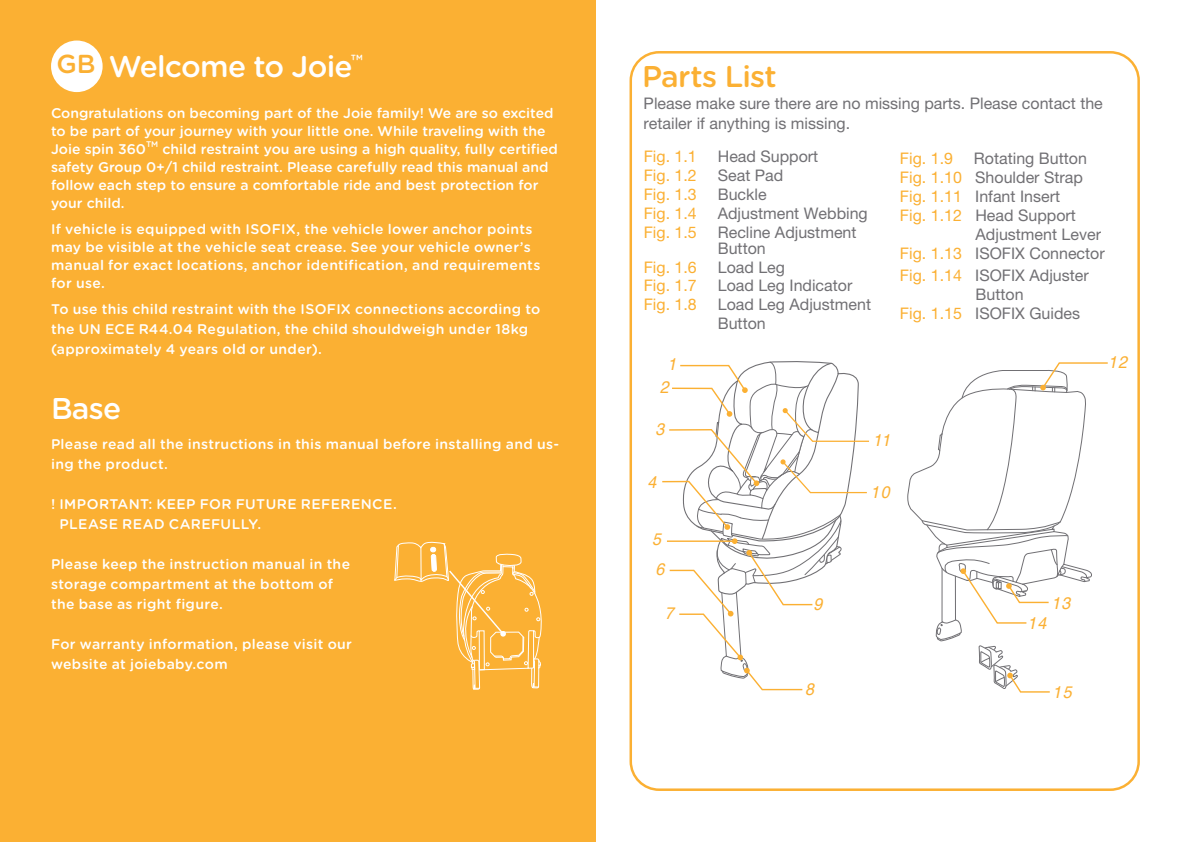
<style>
.page{position:relative;width:1191px;height:842px;background:#fff}
.page>*{position:absolute;margin:0;border:0;box-sizing:border-box;transform-origin:0 0}
.t1{font:500 30px "Gotham Rounded";letter-spacing:-.03em;color:#fff}
.t2{font:500 30px "Gotham Rounded";letter-spacing:-.025em;color:#fbb033}
.t3{font:500 26px "Gotham Rounded";color:#fbb033}
.t4{font:italic 16.8px/23.6px "Helvetica";letter-spacing:.075em;color:#fbb033;text-align:center;scale:.95 1}
.t5{font:16px/16px "Helvetica Neue LT Std";color:#717074}
.t6{font:16px "Helvetica Neue LT Std";color:#fbb033}
.t7{font:500 14px/20px "Gotham Rounded";letter-spacing:.02em;color:#fff}
.t8{font:500 14px/18px "Gotham Rounded";color:#fff}
.t9{font:500 8.2px "Gotham Rounded";color:#fff}
.s1{color:#fbb033}
</style>
<div class="page">
<div style="left:0;top:0;width:595px;height:842px;background:#fbb033"></div>
<svg style="left:394px;top:541px;width:148px;height:149px"></svg>
<div style="left:51px;top:41px;width:52px;height:51px;background:#fff;border-radius:50%"></div>
<svg style="left:907px;top:362px;width:201px;height:331px"></svg>
<svg style="left:662px;top:361px;width:207px;height:330px"></svg>
<h1 class="t1" style="left:109px;top:45px;width:256px">Welcome to Joie<sup>™</sup></h1>
<p class="t8" style="left:51px;top:103px;width:504px">Congratulations on becoming part of the Joie family! We are so excited to be part of your journey with your little one. While traveling with the<br>Joie spin 360</p>
<h2 class="t3" style="left:56px;top:46px;width:41px">GB</h2>
<p class="t9" style="left:146px;top:138px;width:14px">TM</p>
<p class="t8" style="left:51px;top:139px;width:508px;text-indent:112px">child restraint you are using a high quality, fully certified safety Group 0+/1 child restraint. Please carefully read this manual and follow each step to ensure a comfortable ride and best protection for your child.</p>
<p class="t7" style="left:51px;top:219px;width:491px;line-height:18px">If vehicle is equipped with ISOFIX, the vehicle lower anchor points may be visible at the vehicle seat crease. See your vehicle owner’s manual for exact locations, anchor identification, and requirements for use.</p>
<p class="t7" style="left:51px;top:298px;width:491px">To use this child restraint with the ISOFIX connections according to the UN ECE R44.04 Regulation, the child shouldweigh under 18kg (approximately 4 years old or under).</p>
<h1 class="t1" style="left:51px;top:387px;width:72px">Base</h1>
<p class="t7" style="left:51px;top:433px;width:509px">Please read all the instructions in this manual before installing and us&shy;ing the product.</p>
<p class="t7" style="left:59px;top:493px;width:339px;text-indent:-8px">! IMPORTANT: KEEP FOR FUTURE REFERENCE.<br>PLEASE READ CAREFULLY.</p>
<p class="t7" style="left:51px;top:553px;width:300px">Please keep the instruction manual in the storage compartment at the bottom of the base as right figure.</p>
<p class="t7" style="left:51px;top:633px;width:302px">For warranty information, please visit our website at joiebaby.com</p>
<h1 class="t2" style="left:642px;top:55px;width:136px">Parts List</h1>
<p class="t5" style="left:643px;top:93px;width:461px;line-height:20px">Please make sure there are no missing parts. Please contact the retailer if anything is missing.</p>
<p class="t6" style="left:644px;top:147px;width:55px">Fig. 1.1</p>
<p class="t5" style="left:718px;top:148px;width:102px">Head Support</p>
<p class="t6" style="left:644px;top:166px;width:55px">Fig. 1.2</p>
<p class="t5" style="left:718px;top:167px;width:67px">Seat Pad</p>
<p class="t6" style="left:644px;top:185px;width:55px">Fig. 1.3</p>
<p class="t5" style="left:718px;top:186px;width:50px">Buckle</p>
<p class="t6" style="left:644px;top:204px;width:55px">Fig. 1.4</p>
<p class="t5" style="left:718px;top:205px;width:151px">Adjustment Webbing</p>
<p class="t6" style="left:644px;top:222px;width:55px">Fig. 1.5</p>
<p class="t5" style="left:718px;top:224px;width:140px">Recline Adjustment<br>Button</p>
<p class="t6" style="left:644px;top:257px;width:55px">Fig. 1.6</p>
<p class="t5" style="left:718px;top:259px;width:69px">Load Leg</p>
<p class="t6" style="left:644px;top:276px;width:55px">Fig. 1.7</p>
<p class="t5" style="left:718px;top:277px;width:136px">Load Leg Indicator</p>
<p class="t6" style="left:644px;top:295px;width:55px">Fig. 1.8</p>
<p class="t5" style="left:718px;top:295px;width:155px;line-height:18.8px">Load Leg Adjustment<br>Button</p>
<p class="t4" style="left:660px;top:352px;width:19px">1<br>2</p>
<p class="t4" style="left:655px;top:418px;width:11px">3</p>
<p class="t4" style="left:872px;top:429px;width:20px">11</p>
<p class="t6" style="left:900px;top:149px;width:55px">Fig. 1.9</p>
<p class="t5" style="left:974px;top:151px;width:114px">Rotating Button</p>
<p class="t5" style="left:900px;top:169px;width:184px"><span class="s1">Fig. 1.10</span> Shoulder Strap</p>
<p class="t5" style="left:900px;top:188px;width:162px"><span class="s1">Fig. 1.11</span> Infant Insert</p>
<p class="t5" style="left:900px;top:207px;width:177px"><span class="s1">Fig. 1.12</span> Head Support</p>
<p class="t5" style="left:975px;top:226px;width:127px">Adjustment Lever</p>
<p class="t5" style="left:900px;top:245px;width:206px"><span class="s1">Fig. 1.13</span> ISOFIX Connector</p>
<p class="t5" style="left:900px;top:268px;width:190px"><span class="s1">Fig. 1.14</span> ISOFIX Adjuster</p>
<p class="t5" style="left:975px;top:286px;width:50px">Button</p>
<p class="t5" style="left:900px;top:305px;width:182px"><span class="s1">Fig. 1.15</span> ISOFIX Guides</p>
<p class="t4" style="left:1108px;top:351px;width:21px">12</p>
<p class="t4" style="left:647px;top:470px;width:11px">4</p>
<p class="t4" style="left:870px;top:480px;width:21px">10</p>
<p class="t4" style="left:652px;top:525px;width:14px;line-height:29.4px;text-align:left">5<br>6</p>
<p class="t4" style="left:665px;top:601px;width:11px">7</p>
<p class="t4" style="left:813px;top:593px;width:11px">9</p>
<p class="t4" style="left:1051px;top:592px;width:21px">13</p>
<p class="t4" style="left:1027px;top:611px;width:21px">14</p>
<p class="t4" style="left:805px;top:678px;width:11px">8</p>
<p class="t4" style="left:1052px;top:681px;width:21px">15</p>
</div>
